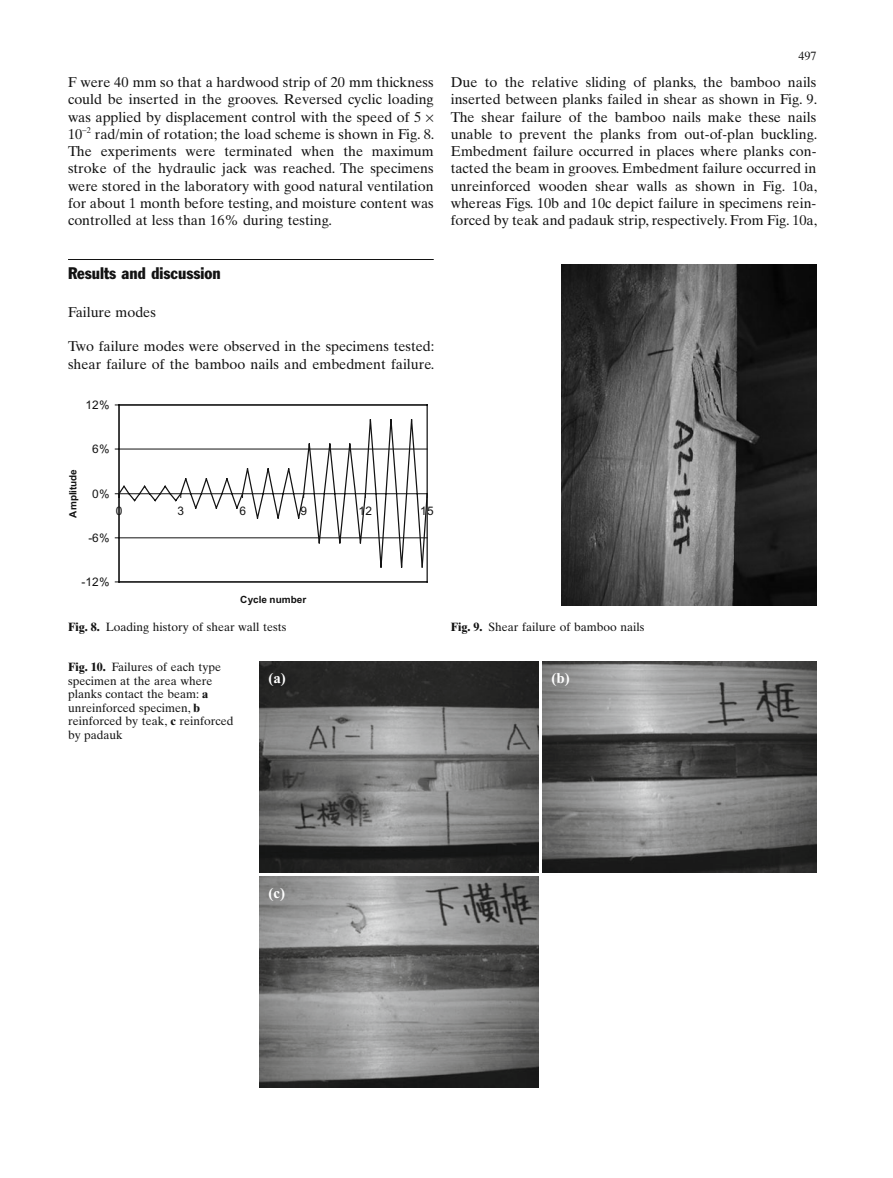
<style>
.page{position:relative;width:893px;height:1178px;background:#fff}
.page>*{position:absolute;margin:0;border:0;box-sizing:border-box;transform-origin:0 0}
.t1{font:condensed 16.5px "Franklin Gothic";color:#131313}
.t2{font:700 15px "Times";color:#fff}
.t3{font:14.25px/17.2px "Times Ten";color:#131313}
.t4{font:12px/13.5px "Times Ten";color:#131313}
.t5{font:11.85px "Arial";letter-spacing:.02em;color:#131313}
.t6{font:700 10.05px "Arial";color:#131313}
.t7{font:700 9.9px "Arial";letter-spacing:.005em;color:#131313}
.s1{font-weight:700}
</style>
<div class="page">
<hr style="left:119px;top:582px;width:308px;height:1px;background:#131313">
<hr style="left:119px;top:537px;width:308px;height:1px;background:#131313">
<hr style="left:119px;top:449px;width:308px;height:1px;background:#131313">
<hr style="left:119px;top:404px;width:308px;height:2px;background:#131313">
<hr style="left:427px;top:405px;width:1px;height:177px;background:#131313">
<hr style="left:119px;top:581px;width:308px;height:1px;background:#131313">
<hr style="left:118px;top:405px;width:2px;height:177px;background:#131313">
<svg style="left:115px;top:484px;width:7px;height:11px"></svg>
<svg style="left:122px;top:419px;width:301px;height:149px"></svg>
<svg style="left:421px;top:492px;width:7px;height:76px"></svg>
<hr style="left:68px;top:259px;width:366px;height:1px;background:#131313">
<img style="left:561px;top:265px;width:256px;height:340px">
<img style="left:259px;top:662px;width:279px;height:210px">
<img style="left:542px;top:662px;width:275px;height:210px">
<img style="left:259px;top:876px;width:279px;height:211px">
<p class="t3" style="left:68px;top:75px;width:368px">F were 40 mm so that a hardwood strip of 20 mm thickness could be inserted in the grooves. Reversed cyclic loading was applied by displacement control with the speed of 5<br>10−<sup>2</sup> rad/min of rotation; the load scheme is shown in Fig. 8.<br>The experiments were terminated when the maximum stroke of the hydraulic jack was reached. The specimens were stored in the laboratory with good natural ventilation for about 1 month before testing, and moisture content was controlled at less than 16% during testing.</p>
<p class="t1" style="left:68px;top:267px;width:154px">Results and discussion</p>
<p class="t3" style="left:68px;top:305px;width:89px">Failure modes</p>
<p class="t3" style="left:68px;top:339px;width:368px">Two failure modes were observed in the specimens tested: shear failure of the bamboo nails and embedment failure.</p>
<p class="t5" style="left:85px;top:398px;width:26px">12%</p>
<p class="t6" style="left:69px;top:518px;width:50px;rotate:-90deg">Amplitude</p>
<p class="t5" style="left:92px;top:442px;width:19px">6%</p>
<p class="t5" style="left:92px;top:487px;width:19px">0%</p>
<p class="t5" style="left:116px;top:504px;width:8px">0</p>
<p class="t5" style="left:178px;top:504px;width:8px">3</p>
<p class="t5" style="left:239px;top:504px;width:8px">6</p>
<p class="t5" style="left:301px;top:504px;width:8px">9</p>
<p class="t5" style="left:359px;top:504px;width:15px">12</p>
<p class="t5" style="left:420px;top:504px;width:15px">15</p>
<p class="t5" style="left:88px;top:531px;width:23px">-6%</p>
<p class="t5" style="left:82px;top:575px;width:29px">-12%</p>
<p class="t7" style="left:240px;top:596px;width:68px">Cycle number</p>
<p class="t4" style="left:68px;top:622px;width:220px"><span class="s1">Fig. 8.</span> Loading history of shear wall tests</p>
<p class="t4" style="left:798px;top:51px;width:19px">497</p>
<p class="t3" style="left:451px;top:75px;width:368px;text-align:justify">Due to the relative sliding of planks, the bamboo nails inserted between planks failed in shear as shown in Fig. 9.<br>The shear failure of the bamboo nails make these nails unable to prevent the planks from out-of-plan buckling.<br>Embedment failure occurred in places where planks con&shy;tacted the beam in grooves. Embedment failure occurred in unreinforced wooden shear walls as shown in Fig. 10a, whereas Figs. 10b and 10c depict failure in specimens rein&shy;forced by teak and padauk strip, respectively. From Fig. 10a,</p>
<p class="t4" style="left:451px;top:621px;width:195px"><span class="s1">Fig. 9.</span> Shear failure of bamboo nails</p>
<p class="t4" style="left:68px;top:661px;width:167px"><span class="s1">Fig. 10.</span> Failures of each type specimen at the area where planks contact the beam: <span class="s1">a </span>unreinforced specimen, <span class="s1">b </span>reinforced by teak, <span class="s1">c</span> reinforced by padauk</p>
<p class="t2" style="left:268px;top:673px;width:19px">(a)</p>
<p class="t2" style="left:551px;top:673px;width:20px">(b)</p>
<p class="t2" style="left:268px;top:888px;width:18px">(c)</p>
</div>
